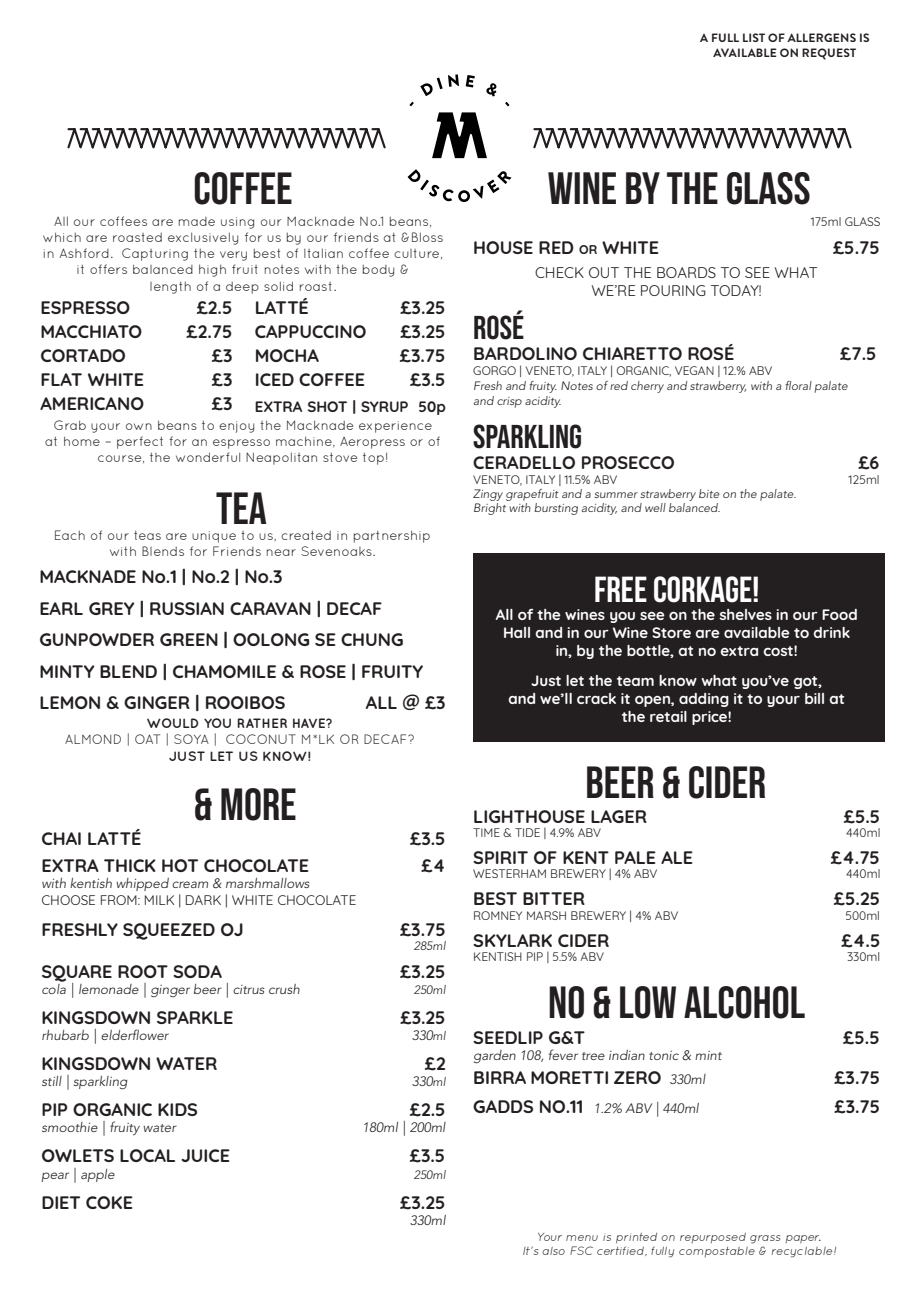
<style>
.page{position:relative;width:919px;height:1289px;background:#fff}
.page>*{position:absolute;margin:0;border:0;box-sizing:border-box;transform-origin:0 0}
.t1{font:45px "Bebas Neue";color:#231f20}
.t2{font:700 45px "Bebas Neue";color:#231f20}
.t3{font:700 36px "Bebas Neue";color:#fff}
.t4{font:33px "Bebas Neue";color:#231f20}
.t5{font:700 18px/31.5px "Quicksand";color:#231f20}
.t6{font:700 15px/18px "Quicksand";color:#fff;text-align:center}
.t7{font:15px/18px "Quicksand";color:#231f20;text-align:center}
.t8{font:700 15px "Quicksand";color:#231f20}
.t9{font:13.5px/16.2px "Quicksand";color:#231f20;text-align:center}
.t10{font:italic 300 13.5px "Avenir LT Std";color:#231f20}
.t11{font:13.5px "Quicksand";letter-spacing:-.025em;color:#231f20}
.t12{font:13.5px "Quicksand";color:#231f20}
.t13{font:700 13.5px "Quicksand";letter-spacing:-.04em;color:#231f20}
.t14{font:700 13.5px "Quicksand";letter-spacing:-.015em;color:#231f20}
.t15{font:italic 300 12px/15px "Avenir LT Std";color:#231f20}
.t16{font:12px "Quicksand";color:#231f20}
.t17{font:italic 12px/14.4px "Quicksand";color:#231f20;text-align:center}
.t18{font:700 12px/14.4px "Brandon Grotesque";letter-spacing:.02em;color:#231f20;text-align:center}
.s1{font-size:12px}
.s2{font-size:12.6px}
.s3{font-family:"Avenir LT Std";font-weight:300;font-style:italic;font-size:13.5px}
.s4{font-family:"Quicksand";font-weight:700;font-style:normal;font-size:18px}
</style>
<div class="page">
<div style="left:473px;top:553px;width:411px;height:189px;background:#231f20"></div>
<svg style="left:432px;top:112px;width:55px;height:46px"></svg>
<svg style="left:407px;top:169px;width:104px;height:33px"></svg>
<svg style="left:409px;top:102px;width:5px;height:4px"></svg>
<svg style="left:420px;top:78px;width:22px;height:18px"></svg>
<svg style="left:448px;top:74px;width:11px;height:13px"></svg>
<svg style="left:465px;top:75px;width:10px;height:12px"></svg>
<svg style="left:486px;top:83px;width:11px;height:13px"></svg>
<svg style="left:505px;top:102px;width:4px;height:4px"></svg>
<svg style="left:67px;top:128px;width:319px;height:21px"></svg>
<svg style="left:533px;top:128px;width:319px;height:21px"></svg>
<p class="t18" style="left:700px;top:31px;width:171px">A FULL LIST OF ALLERGENS IS<br>AVAILABLE ON REQUEST</p>
<h1 class="t1" style="left:193px;top:163px;width:100px">COFFEE</h1>
<p class="t9" style="left:42px;top:213px;width:403px">All our coffees are made using our Macknade No.1 beans, which are roasted exclusively for us by our friends at &amp;Bloss in Ashford. Capturing the very best of Italian coffee culture, it offers balanced high fruit notes with the body &amp;<br>length of a deep solid roast.</p>
<p class="t5" style="left:40px;top:290px;width:91px">ESPRESSO</p>
<p class="t5" style="left:197px;top:290px;width:37px">£2.5</p>
<p class="t5" style="left:40px;top:314px;width:103px">MACCHIATO</p>
<p class="t5" style="left:186px;top:314px;width:48px">£2.75</p>
<p class="t5" style="left:40px;top:338px;width:87px">CORTADO</p>
<p class="t5" style="left:212px;top:338px;width:22px">£3</p>
<p class="t5" style="left:40px;top:362px;width:105px">FLAT WHITE</p>
<p class="t5" style="left:212px;top:362px;width:22px">£3</p>
<p class="t5" style="left:40px;top:386px;width:105px">AMERICANO</p>
<p class="t5" style="left:212px;top:386px;width:22px">£3</p>
<p class="t5" style="left:255px;top:290px;width:56px">LATTÉ</p>
<p class="t5" style="left:400px;top:290px;width:47px">£3.25</p>
<p class="t5" style="left:255px;top:314px;width:113px">CAPPUCCINO</p>
<p class="t5" style="left:400px;top:314px;width:47px">£3.25</p>
<p class="t5" style="left:255px;top:338px;width:66px">MOCHA</p>
<p class="t5" style="left:400px;top:338px;width:47px">£3.75</p>
<p class="t5" style="left:255px;top:362px;width:112px">ICED COFFEE</p>
<p class="t5" style="left:410px;top:362px;width:37px">£3.5</p>
<p class="t8" style="left:255px;top:394px;width:192px">EXTRA SHOT | SYRUP 50p</p>
<p class="t9" style="left:45px;top:416px;width:397px">Grab your own beans to enjoy the Macknade experience at home – perfect for an espresso machine, Aeropress or of course, the wonderful Neapolitan stove top!</p>
<h1 class="t1" style="left:216px;top:483px;width:52px">TEA</h1>
<p class="t9" style="left:54px;top:527px;width:379px">Each of our teas are unique to us, created in partnership with Blends for Friends near Sevenoaks.</p>
<p class="t5" style="left:39px;top:559px;width:385px">MACKNADE No.1 | No.2 | No.3<br>EARL GREY | RUSSIAN CARAVAN | DECAF<br>GUNPOWDER GREEN | OOLONG SE CHUNG<br>MINTY BLEND | CHAMOMILE &amp; ROSE | FRUITY<br>LEMON &amp; GINGER | ROOIBOS</p>
<p class="t5" style="left:366px;top:685px;width:81px">ALL @ £3</p>
<p class="t13" style="left:147px;top:715px;width:188px">WOULD YOU RATHER HAVE?</p>
<p class="t11" style="left:65px;top:732px;width:352px">ALMOND | OAT | SOYA | COCONUT M*LK OR DECAF?</p>
<p class="t14" style="left:169px;top:747px;width:143px">JUST LET US KNOW!</p>
<h1 class="t1" style="left:194px;top:779px;width:104px">&amp; MORE</h1>
<p class="t5" style="left:41px;top:821px;width:101px">CHAI LATTÉ</p>
<p class="t5" style="left:410px;top:821px;width:37px">£3.5</p>
<p class="t5" style="left:41px;top:848px;width:269px">EXTRA THICK HOT CHOCOLATE</p>
<p class="t5" style="left:421px;top:848px;width:25px">£4</p>
<p class="t10" style="left:41px;top:875px;width:270px">with kentish whipped cream &amp; marshmallows</p>
<p class="t12" style="left:41px;top:889px;width:316px">CHOOSE FROM: MILK | DARK | WHITE CHOCOLATE</p>
<p class="t5" style="left:41px;top:912px;width:204px">FRESHLY SQUEEZED OJ</p>
<p class="t5" style="left:400px;top:912px;width:47px">£3.75</p>
<p class="t15" style="left:414px;top:939px;width:33px">285ml</p>
<p class="t5" style="left:41px;top:953px;width:182px">SQUARE ROOT SODA</p>
<p class="t5" style="left:400px;top:953px;width:47px">£3.25</p>
<p class="t10" style="left:41px;top:981px;width:260px">cola | lemonade | ginger beer | citrus crush</p>
<p class="t15" style="left:414px;top:982px;width:33px">250ml</p>
<p class="t5" style="left:41px;top:1000px;width:193px">KINGSDOWN SPARKLE</p>
<p class="t5" style="left:400px;top:1000px;width:47px">£3.25</p>
<p class="t10" style="left:41px;top:1027px;width:128px">rhubarb | elderflower</p>
<p class="t10" style="left:412px;top:1027px;width:35px">330<span class="s1">ml</span></p>
<p class="t5" style="left:41px;top:1046px;width:178px">KINGSDOWN WATER</p>
<p class="t5" style="left:425px;top:1046px;width:22px">£2</p>
<p class="t10" style="left:41px;top:1073px;width:87px">still | sparkling</p>
<p class="t10" style="left:411px;top:1073px;width:35px">330<span class="s1">ml</span></p>
<p class="t5" style="left:41px;top:1092px;width:158px">PIP ORGANIC KIDS</p>
<p class="t5" style="left:410px;top:1092px;width:37px">£2.5</p>
<p class="t10" style="left:41px;top:1119px;width:136px">smoothie | fruity water</p>
<p class="t10" style="left:362px;top:1119px;width:85px">180ml | 200ml</p>
<p class="t5" style="left:41px;top:1138px;width:190px">OWLETS LOCAL JUICE</p>
<p class="t5" style="left:410px;top:1138px;width:37px">£3.5</p>
<p class="t10" style="left:41px;top:1165px;width:75px">pear | apple</p>
<p class="t15" style="left:414px;top:1167px;width:33px">250ml</p>
<p class="t5" style="left:41px;top:1184px;width:93px">DIET COKE</p>
<p class="t5" style="left:400px;top:1184px;width:47px">£3.25</p>
<p class="t10" style="left:410px;top:1212px;width:37px">330ml</p>
<h1 class="t2" style="left:547px;top:164px;width:264px">WINE BY THE GLASS</h1>
<p class="t5" style="left:473px;top:230px;width:187px">HOUSE RED <span class="s2">or</span> WHITE</p>
<p class="t5" style="left:832px;top:230px;width:48px">£5.75</p>
<p class="t7" style="left:535px;top:262px;width:284px">CHECK OUT THE BOARDS TO SEE WHAT<br>WE’RE POURING TODAY!</p>
<h3 class="t4" style="left:473px;top:309px;width:52px">ROSÉ</h3>
<p class="t5" style="left:473px;top:336px;width:262px">BARDOLINO CHIARETTO ROSÉ</p>
<p class="t5" style="left:840px;top:336px;width:38px">£7.5</p>
<p class="t16" style="left:473px;top:361px;width:301px">GORGO | VENETO, ITALY | ORGANIC, VEGAN | 12.% ABV</p>
<p class="t15" style="left:473px;top:378px;width:376px">Fresh and fruity. Notes of red cherry and strawberry, with a floral palate and crisp acidity.</p>
<h3 class="t4" style="left:473px;top:418px;width:110px">SPARKLING</h3>
<p class="t5" style="left:473px;top:445px;width:203px">CERADELLO PROSECCO</p>
<p class="t5" style="left:858px;top:445px;width:23px">£6</p>
<p class="t16" style="left:473px;top:470px;width:146px">VENETO, ITALY | 11.5% ABV</p>
<p class="t16" style="left:848px;top:470px;width:33px">125ml</p>
<p class="t15" style="left:473px;top:487px;width:325px;line-height:14.4px">Zingy grapefruit and a summer strawberry bite on the palate.<br>Bright with bursting acidity, and well balanced.</p>
<p class="t16" style="left:810px;top:212px;width:71px">175ml GLASS</p>
<h2 class="t3" style="left:594px;top:569px;width:167px">FREE CORKAGE!</h2>
<p class="t6" style="left:495px;top:604px;width:363px">All of the wines you see on the shelves in our Food<br>Hall and in our Wine Store are available to drink in, by the bottle, at no extra cost!</p>
<p class="t6" style="left:508px;top:670px;width:338px">Just let the team know what you’ve got,<br>and we’ll crack it open, adding it to your bill at the retail price!</p>
<h1 class="t1" style="left:585px;top:757px;width:182px">BEER &amp; CIDER</h1>
<p class="t5" style="left:473px;top:798px;width:175px">LIGHTHOUSE LAGER</p>
<p class="t5" style="left:843px;top:798px;width:38px">£5.5</p>
<p class="t16" style="left:473px;top:823px;width:129px">TIME &amp; TIDE | 4.9% ABV</p>
<p class="t16" style="left:846px;top:823px;width:36px">440ml</p>
<p class="t5" style="left:473px;top:840px;width:221px">SPIRIT OF KENT PALE ALE</p>
<p class="t5" style="left:830px;top:840px;width:51px">£4.75</p>
<p class="t16" style="left:473px;top:864px;width:186px">WESTERHAM BREWERY | 4% ABV</p>
<p class="t16" style="left:846px;top:864px;width:36px">440ml</p>
<p class="t5" style="left:473px;top:881px;width:113px">BEST BITTER</p>
<p class="t5" style="left:833px;top:881px;width:48px">£5.25</p>
<p class="t16" style="left:473px;top:906px;width:206px">ROMNEY MARSH BREWERY | 4% ABV</p>
<p class="t16" style="left:845px;top:906px;width:36px">500ml</p>
<p class="t5" style="left:473px;top:923px;width:138px">SKYLARK CIDER</p>
<p class="t5" style="left:841px;top:923px;width:40px">£4.5</p>
<p class="t16" style="left:473px;top:947px;width:132px">KENTISH PIP | 5.5% ABV</p>
<p class="t16" style="left:846px;top:947px;width:35px">330ml</p>
<h1 class="t1" style="left:548px;top:977px;width:258px">NO &amp; LOW ALCOHOL</h1>
<p class="t5" style="left:473px;top:1020px;width:113px">SEEDLIP G&amp;T</p>
<p class="t5" style="left:843px;top:1020px;width:38px">£5.5</p>
<p class="t10" style="left:473px;top:1047px;width:250px">garden 108, fever tree indian tonic &amp; mint</p>
<p class="t5" style="left:473px;top:1060px;width:233px">BIRRA MORETTI ZERO <span class="s3">330ml</span></p>
<p class="t5" style="left:834px;top:1060px;width:47px">£3.75</p>
<p class="t10" style="left:473px;top:1099px;width:227px"><span class="s4">GADDS NO.11</span> 1.2% ABV | 440ml</p>
<p class="t5" style="left:834px;top:1088px;width:47px">£3.75</p>
<p class="t17" style="left:522px;top:1229px;width:315px">Your menu is printed on repurposed grass paper.<br>It’s also FSC certified, fully compostable &amp; recyclable!</p>
</div>
